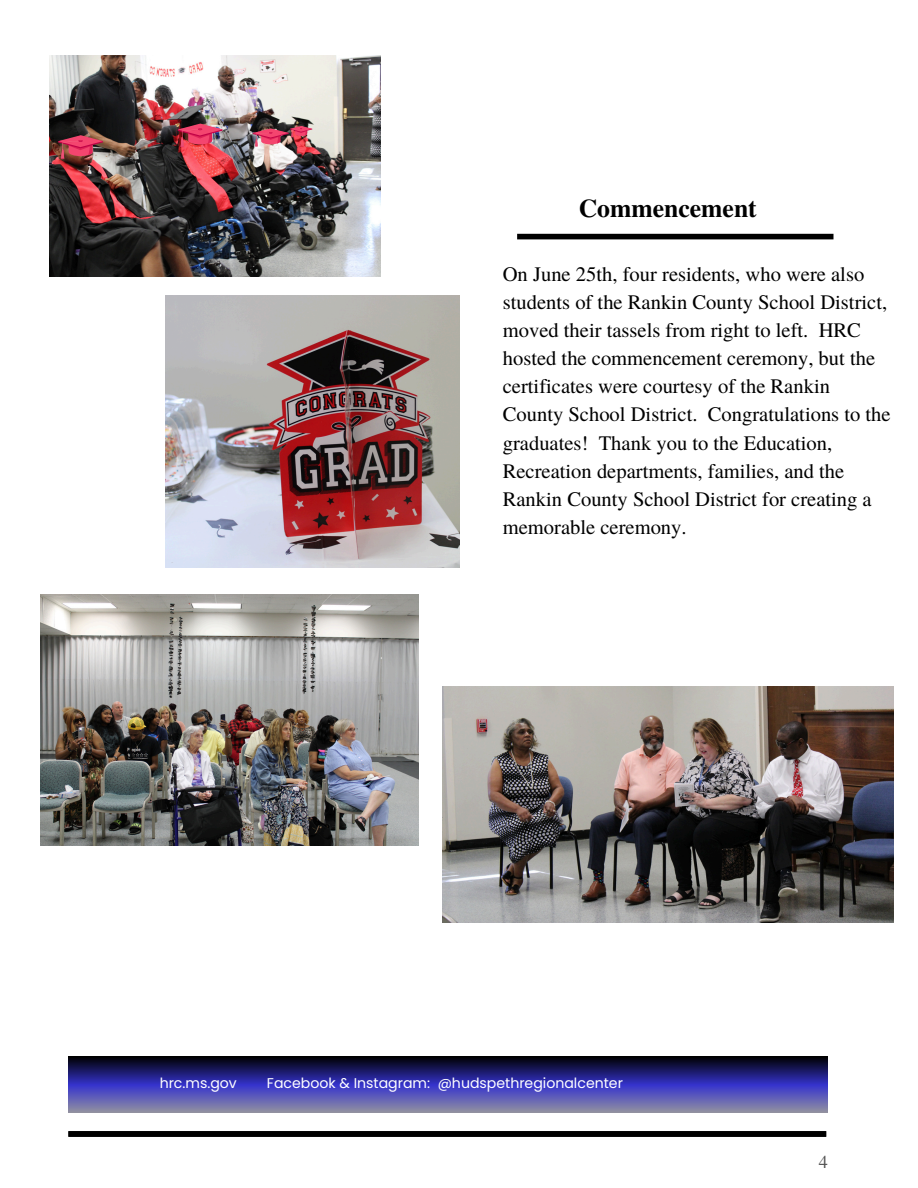
<style>
.page{position:relative;width:918px;height:1188px;background:#fff}
.page>*{position:absolute;margin:0;border:0;box-sizing:border-box;transform-origin:0 0}
.t1{font:700 25.65px "Te X Gyre Termes";color:#000}
.t2{font:20.55px/28.2px "Te X Gyre Termes";color:#000}
.t3{font:18.15px "Te X Gyre Termes";color:#545454}
.t4{font:14.1px "Poppins";color:#fff}
</style>
<div class="page">
<svg style="left:68px;top:1056px;width:760px;height:56px;background:#3d3b8b"></svg>
<div style="left:68px;top:1131px;width:758px;height:6px;background:#000"></div>
<div style="left:517px;top:234px;width:316px;height:5px;background:#000"></div>
<img style="left:50px;top:56px;width:330px;height:220px">
<img style="left:166px;top:295px;width:293px;height:272px">
<img style="left:40px;top:594px;width:378px;height:252px">
<img style="left:442px;top:686px;width:451px;height:237px">
<svg style="left:58px;top:135px;width:45px;height:24px"></svg>
<svg style="left:178px;top:124px;width:45px;height:23px"></svg>
<svg style="left:253px;top:126px;width:59px;height:20px"></svg>
<h1 class="t1" style="left:579px;top:188px;width:180px">Commencement</h1>
<h2 class="t2" style="left:503px;top:259px;width:389px">On June 25th, four residents, who were also students of the Rankin County School District, moved their tassels from right to left. HRC hosted the commencement ceremony, but the certificates were courtesy of the Rankin County School District. Congratulations to the graduates! Thank you to the Education, Recreation departments, families, and the Rankin County School District for creating a memorable ceremony.</h2>
<p class="t4" style="left:160px;top:1074px;width:79px">hrc.ms.gov</p>
<p class="t4" style="left:267px;top:1074px;width:357px">Facebook &amp; Instagram: @hudspethregionalcenter</p>
<p class="t3" style="left:819px;top:1148px;width:11px">4</p>
</div>
